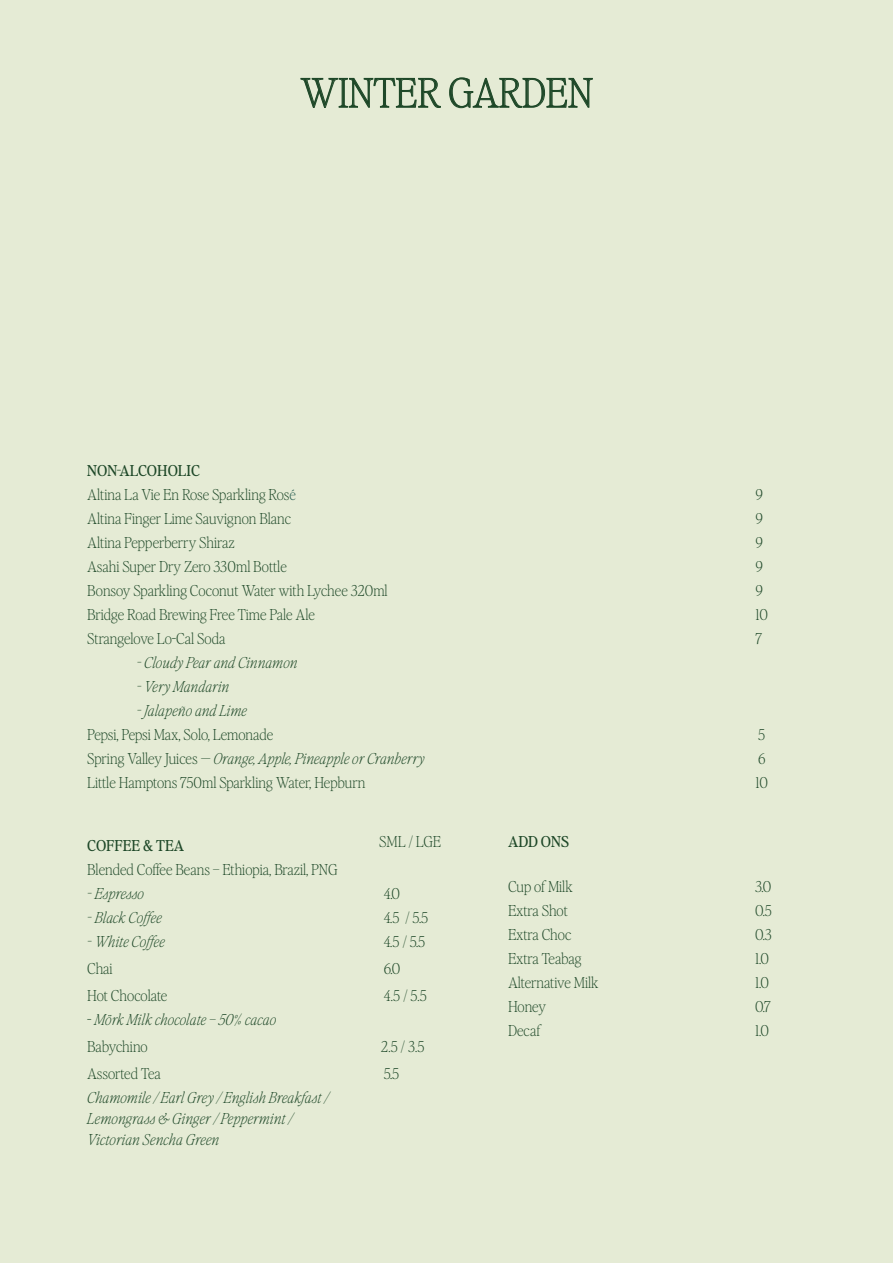
<style>
.page{position:relative;width:893px;height:1263px;background:#e5ebd5}
.page>*{position:absolute;margin:0;border:0;box-sizing:border-box;transform-origin:0 0}
.t1{font:100 39.75px "Editor's Note Text";color:#1d4727}
.t2{font:100 15px/24px "Editor's Note Text";color:#1d4727}
.t3{font:italic 100 15px/21px "Editor's Note Text";color:#1d4727}
.t4{font:15px "Editor's Note Text";color:#1d4727}
.s1{font-weight:400}
.s2{color:#245b4e}
.s3{font-style:normal}
</style>
<div class="page">
<svg style="left:300px;top:77px;width:141px;height:31px"></svg>
<svg style="left:449px;top:77px;width:144px;height:32px"></svg>
<h1 class="t1" style="left:300px;top:64px;width:294px">WINTER GARDEN</h1>
<p class="t2" style="left:87px;top:458px;width:210px"><span class="s1">NON-ALCOHOLIC<br></span>Altina La Vie En Rose Sparkling Ros<span class="s2">é</span></p>
<p class="t2" style="left:755px;top:482px;width:9px">9</p>
<p class="t2" style="left:87px;top:506px;width:205px">Altina Finger Lime Sauvignon Blanc</p>
<p class="t2" style="left:755px;top:506px;width:9px">9</p>
<p class="t2" style="left:87px;top:530px;width:149px">Altina Pepperberry Shiraz</p>
<p class="t2" style="left:755px;top:530px;width:9px">9</p>
<p class="t2" style="left:87px;top:554px;width:201px">Asahi Super Dry Zero 330ml Bottle</p>
<p class="t2" style="left:755px;top:554px;width:9px">9</p>
<p class="t2" style="left:87px;top:578px;width:302px">Bonsoy Sparkling Coconut Water with Lychee 320ml</p>
<p class="t2" style="left:755px;top:578px;width:9px">9</p>
<p class="t2" style="left:87px;top:602px;width:229px">Bridge Road Brewing Free Time Pale Ale</p>
<p class="t2" style="left:755px;top:602px;width:14px">10</p>
<p class="t2" style="left:87px;top:626px;width:140px">Strangelove Lo-Cal Soda</p>
<p class="t2" style="left:755px;top:626px;width:8px">7</p>
<p class="t3" style="left:137px;top:652px;width:162px">- Cloudy Pear and Cinnamon</p>
<p class="t3" style="left:137px;top:676px;width:94px">- Very Mandarin</p>
<p class="t3" style="left:137px;top:700px;width:112px">- Jalapeño and Lime</p>
<p class="t2" style="left:87px;top:722px;width:187px">Pepsi, Pepsi Max, Solo, Lemonade</p>
<p class="t2" style="left:758px;top:722px;width:9px">5</p>
<p class="t3" style="left:87px;top:748px;width:339px"><span class="s3">Spring Valley Juices</span> — Orange, Apple, Pineapple or Cranberry</p>
<p class="t2" style="left:758px;top:746px;width:9px">6</p>
<p class="t2" style="left:87px;top:770px;width:280px">Little Hamptons 750ml Sparkling Water, Hepburn</p>
<p class="t2" style="left:755px;top:770px;width:14px">10</p>
<p class="t2" style="left:379px;top:829px;width:64px">SML / LGE</p>
<p class="t4" style="left:508px;top:831px;width:63px">ADD ONS</p>
<p class="t2" style="left:508px;top:874px;width:66px">Cup of Milk</p>
<p class="t2" style="left:755px;top:874px;width:18px">3.0</p>
<p class="t2" style="left:508px;top:898px;width:61px">Extra Shot</p>
<p class="t2" style="left:755px;top:898px;width:18px">0.5</p>
<p class="t2" style="left:508px;top:922px;width:65px">Extra Choc</p>
<p class="t2" style="left:755px;top:922px;width:18px">0.3</p>
<p class="t2" style="left:508px;top:946px;width:75px">Extra Teabag</p>
<p class="t2" style="left:755px;top:946px;width:15px">1.0</p>
<p class="t2" style="left:508px;top:970px;width:92px">Alternative Milk</p>
<p class="t2" style="left:755px;top:970px;width:15px">1.0</p>
<p class="t2" style="left:508px;top:994px;width:40px">Honey</p>
<p class="t2" style="left:755px;top:994px;width:17px">0.7</p>
<p class="t2" style="left:508px;top:1018px;width:34px">Decaf</p>
<p class="t2" style="left:755px;top:1018px;width:15px">1.0</p>
<p class="t4" style="left:87px;top:835px;width:99px">COFFEE &amp; TEA</p>
<p class="t2" style="left:87px;top:857px;width:252px">Blended Coffee Beans – Ethiopia, Brazil, PNG</p>
<p class="t3" style="left:87px;top:883px;width:58px">- Espresso</p>
<p class="t2" style="left:384px;top:881px;width:18px">4.0</p>
<p class="t3" style="left:87px;top:907px;width:76px">- Black Coffee</p>
<p class="t2" style="left:384px;top:905px;width:46px">4.5 / 5.5</p>
<p class="t3" style="left:87px;top:931px;width:79px">- White Coffee</p>
<p class="t2" style="left:384px;top:929px;width:43px">4.5 / 5.5</p>
<p class="t2" style="left:87px;top:956px;width:27px">Chai</p>
<p class="t2" style="left:384px;top:956px;width:18px">6.0</p>
<p class="t2" style="left:87px;top:983px;width:82px">Hot Chocolate</p>
<p class="t2" style="left:384px;top:983px;width:45px">4.5 / 5.5</p>
<p class="t3" style="left:87px;top:1006px;width:190px;line-height:27px"><span class="s3">-</span> Mörk Milk chocolate – 50% cacao<br><span class="s3">Babychino</span></p>
<p class="t2" style="left:381px;top:1034px;width:45px">2.5 / 3.5</p>
<p class="t2" style="left:87px;top:1061px;width:75px">Assorted Tea</p>
<p class="t2" style="left:384px;top:1061px;width:17px">5.5</p>
<p class="t3" style="left:87px;top:1087px;width:243px">Chamomile / Earl Grey / English Breakfast /<br>Lemongrass &amp; Ginger / Peppermint /<br>Victorian Sencha Green</p>
</div>
